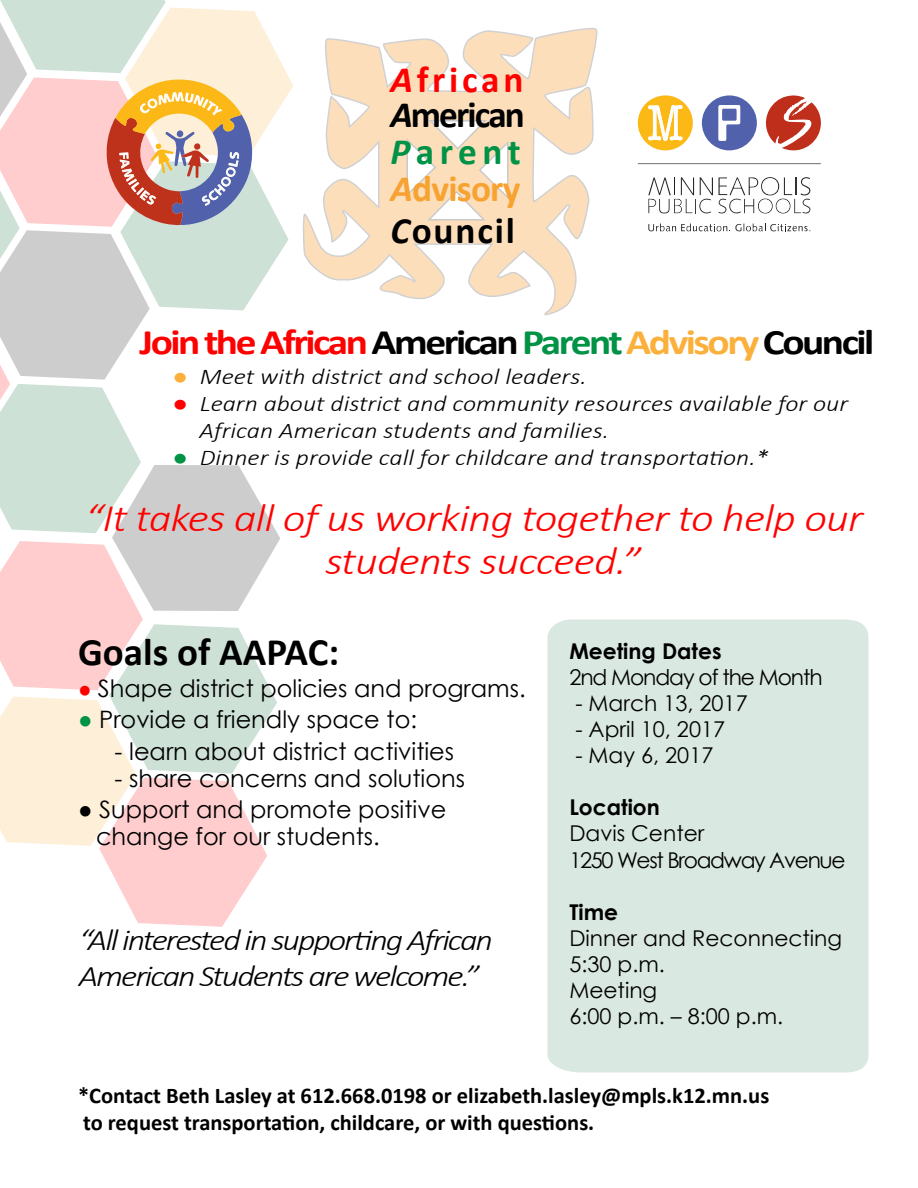
<style>
.page{position:relative;width:918px;height:1188px;background:#fff}
.page>*{position:absolute;margin:0;border:0;box-sizing:border-box;transform-origin:0 0}
.t1{font:italic 300 39px/43.5px "Calibri";letter-spacing:-.02em;color:#f00;text-align:center;scale:1.15 1}
.t2{font:700 39px "Calibri";color:#000}
.t3{font:700 37.2px/36.5px "Calibri";letter-spacing:.05em;color:#000;text-align:justify}
.t4{font:700 36px "Calibri";letter-spacing:-.06em;color:#000;scale:1.15 1}
.t5{font:italic 300 30px/36px "Calibri";letter-spacing:-.06em;color:#000;scale:1.15 1}
.t6{font:24px/27px "Century Gothic";color:#000}
.t7{font:italic 300 22.5px/27px "Calibri";color:#000;scale:1.15 1}
.t8{font:700 22.5px/27px "Calibri";color:#000}
.t9{font:21.75px/26.1px "Century Gothic";color:#000}
.t10{font:21.75px/26.1px "Century Gothic";letter-spacing:-.06em;color:#000}
.t11{font:700 21.75px "Century Gothic";color:#000}
.t12{font:21.75px "Century Gothic";letter-spacing:-.05em;color:#000}
.s1{font-style:italic;color:#f00}
.s2{color:#f00}
.s3{font-style:italic}
.s4{font-style:italic;color:#009245}
.s5{color:#009245}
.s6{font-style:italic;color:#f7a231}
.s7{color:#f7a231}
.s8{color:#fbb03b}
.s9{font-weight:700;color:#f00}
.s10{font-size:22.5px;color:#f00}
</style>
<div class="page">
<div style="left:548px;top:620px;width:320px;height:452px;background:#d9e8e1"></div>
<svg style="left:303px;top:28px;width:294px;height:287px"></svg>
<svg style="left:405px;top:119px;width:105px;height:103px"></svg>
<svg style="left:638px;top:163px;width:183px;height:1px"></svg>
<svg style="left:638px;top:95px;width:55px;height:55px"></svg>
<svg style="left:648px;top:177px;width:163px;height:37px"></svg>
<svg style="left:648px;top:223px;width:162px;height:9px"></svg>
<svg style="left:702px;top:95px;width:119px;height:56px"></svg>
<svg style="left:0;top:0;width:293px;height:927px"></svg>
<h2 class="t3" style="left:390px;top:61px;width:136px"><span class="s1">A</span><span class="s2">frican </span><span class="s3">A</span>merican <span class="s4">P</span><span class="s5">arent </span><span class="s6">A</span><span class="s7">dvisory</span></h2>
<h2 class="t3" style="left:390px;top:213px;width:126px"><span class="s3">C</span>ouncil</h2>
<h3 class="t4" style="left:140px;top:319px;width:641px"><span class="s2">JointheAfrican</span>American<span class="s5">Parent</span><span class="s8">Advisory</span> Council</h3>
<p class="t7" style="left:172px;top:363px;width:362px"><span class="s8">●</span> Meet with district and school leaders.</p>
<p class="t7" style="left:199px;top:390px;width:566px;text-indent:-27px"><span class="s9">●</span> Learn about district and community resources available for our<br>African American students and families.</p>
<p class="t7" style="left:172px;top:444px;width:520px"><span class="s5">●</span> Dinner is provide call for childcare and transportation.*</p>
<h1 class="t1" style="left:85px;top:496px;width:678px">“It takes all of us working together to help our students succeed.”</h1>
<h1 class="t2" style="left:78px;top:627px;width:263px">Goals of AAPAC:</h1>
<p class="t6" style="left:78px;top:674px;width:449px"><span class="s10">●</span> Shape district policies and programs.</p>
<p class="t6" style="left:78px;top:706px;width:341px"><span class="s5">●</span> Provide a friendly space to:</p>
<p class="t6" style="left:115px;top:737px;width:341px">- learn about district activities</p>
<p class="t6" style="left:115px;top:764px;width:352px">- share concerns and solutions</p>
<p class="t6" style="left:96px;top:796px;width:352px;text-indent:-18px">● Support and promote positive change for our students.</p>
<h3 class="t5" style="left:79px;top:922px;width:362px">“All interested in supporting African<br>American Students are welcome.”</h3>
<p class="t11" style="left:569px;top:634px;width:154px">Meeting Dates</p>
<p class="t12" style="left:569px;top:662px;width:255px">2nd Monday of the Month</p>
<p class="t9" style="left:575px;top:690px;width:174px">- March 13, 2017</p>
<p class="t9" style="left:575px;top:716px;width:151px">- April 10, 2017</p>
<p class="t9" style="left:575px;top:742px;width:140px">- May 6, 2017</p>
<p class="t11" style="left:569px;top:791px;width:92px">Location</p>
<p class="t10" style="left:569px;top:820px;width:278px">Davis Center<br>1250 West Broadway Avenue</p>
<p class="t11" style="left:569px;top:895px;width:50px">Time</p>
<p class="t9" style="left:569px;top:925px;width:274px">Dinner and Reconnecting<br>5:30 p.m.<br>Meeting<br>6:00 p.m. – 8:00 p.m.</p>
<p class="t8" style="left:78px;top:1082px;width:693px">*Contact Beth Lasley at 612.668.0198 or elizabeth.lasley@mpls.k12.mn.us to request transportation, childcare, or with questions.</p>
</div>
